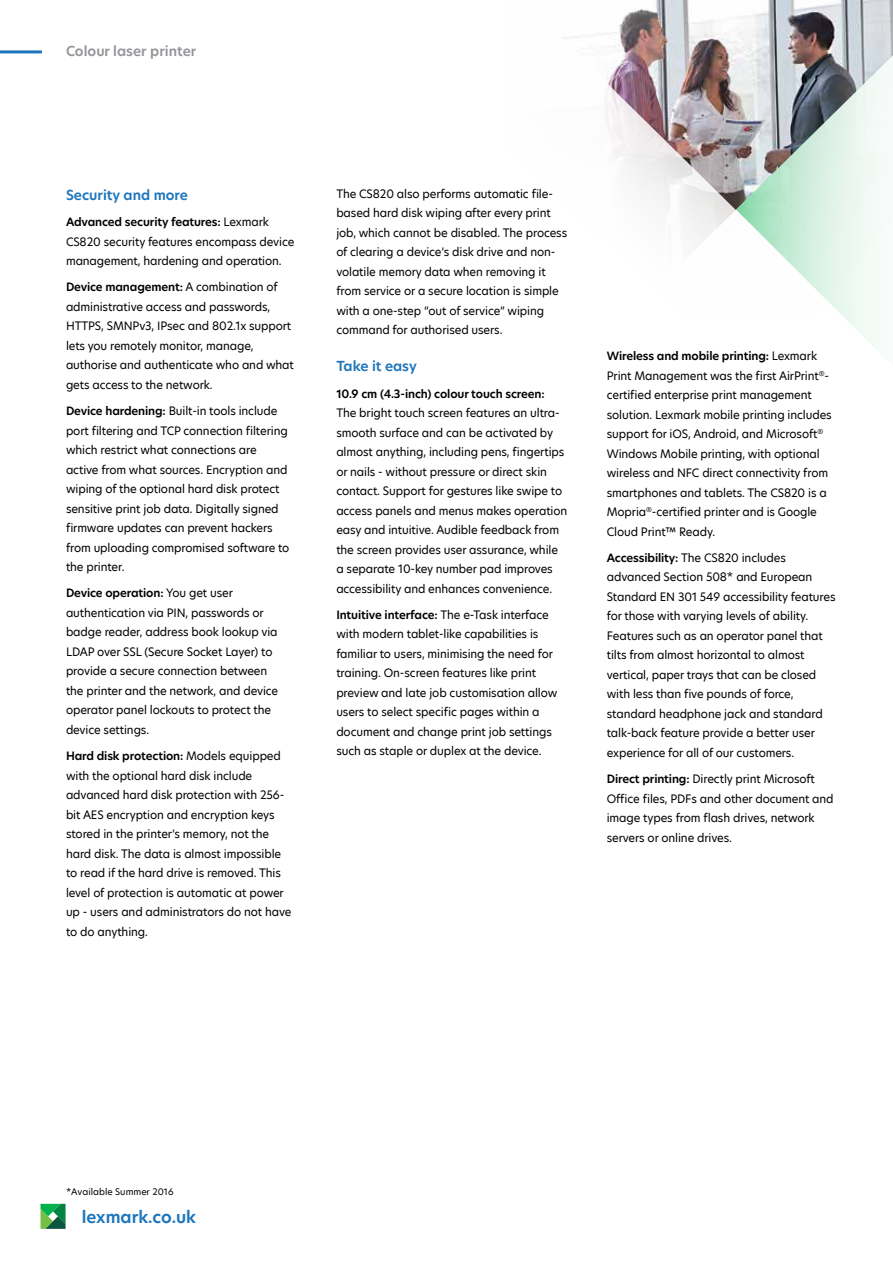
<style>
.page{position:relative;width:893px;height:1263px;background:#fff}
.page>*{position:absolute;margin:0;border:0;box-sizing:border-box;transform-origin:0 0}
.t1{font:600 16.5px "TP Hero";color:#1c75bc}
.t2{font:600 13.5px "TP Hero";color:#1c75bc}
.t3{font:600 13.5px "TP Hero";color:#939598}
.t4{font:11.25px/19.5px "TP Hero";letter-spacing:-.01em;color:#000}
.t5{font:600 11.25px "TP Hero";letter-spacing:-.01em;color:#000}
.t6{font:8.7px "TP Hero";color:#000}
.s1{font-weight:600}
</style>
<div class="page">
<hr style="left:0;top:50px;width:42px;height:3px;background:#1c75bc">
<svg style="left:41px;top:1204px;width:25px;height:25px"></svg>
<img style="left:570px;top:0;width:323px;height:244px">
<svg style="left:736px;top:40px;width:157px;height:309px"></svg>
<p class="t3" style="left:66px;top:42px;width:132px">Colour laser printer</p>
<p class="t2" style="left:66px;top:186px;width:124px">Security and more</p>
<p class="t4" style="left:66px;top:212px;width:230px"><span class="s1">Advanced security features:</span> Lexmark<br>CS820 security features encompass device management, hardening and operation.</p>
<p class="t4" style="left:66px;top:277px;width:229px"><span class="s1">Device management:</span> A combination of administrative access and passwords, HTTPS, SMNPv3, IPsec and 802.1x support lets you remotely monitor, manage, authorise and authenticate who and what gets access to the network.</p>
<p class="t4" style="left:66px;top:401px;width:225px"><span class="s1">Device hardening:</span> Built-in tools include port filtering and TCP connection filtering which restrict what connections are active from what sources. Encryption and wiping of the optional hard disk protect sensitive print job data. Digitally signed firmware updates can prevent hackers from uploading compromised software to the printer.</p>
<p class="t4" style="left:66px;top:583px;width:214px"><span class="s1">Device operation:</span> You get user authentication via PIN, passwords or badge reader, address book lookup via LDAP over SSL (Secure Socket Layer) to provide a secure connection between the printer and the network, and device operator panel lockouts to protect the device settings.</p>
<p class="t4" style="left:66px;top:746px;width:227px"><span class="s1">Hard disk protection:</span> Models equipped with the optional hard disk include advanced hard disk protection with 256- bit AES encryption and encryption keys stored in the printer’s memory, not the hard disk. The data is almost impossible to read if the hard drive is removed. This level of protection is automatic at power up - users and administrators do not have to do anything.</p>
<p class="t4" style="left:336px;top:184px;width:232px">The CS820 also performs automatic file&shy;based hard disk wiping after every print job, which cannot be disabled. The process of clearing a device’s disk drive and non&shy;volatile memory data when removing it from service or a secure location is simple with a one-step “out of service” wiping command for authorised users.</p>
<p class="t2" style="left:336px;top:357px;width:82px">Take it easy</p>
<p class="t5" style="left:336px;top:386px;width:210px">10.9 cm (4.3-inch) colour touch screen:</p>
<p class="t4" style="left:336px;top:403px;width:232px">The bright touch screen features an ultra&shy;smooth surface and can be activated by almost anything, including pens, fingertips or nails - without pressure or direct skin contact. Support for gestures like swipe to access panels and menus makes operation easy and intuitive. Audible feedback from the screen provides user assurance, while a separate 10-key number pad improves accessibility and enhances convenience.</p>
<p class="t4" style="left:336px;top:605px;width:222px"><span class="s1">Intuitive interface:</span> The e-Task interface with modern tablet-like capabilities is familiar to users, minimising the need for training. On-screen features like print preview and late job customisation allow users to select specific pages within a document and change print job settings such as staple or duplex at the device.</p>
<p class="t4" style="left:607px;top:346px;width:227px"><span class="s1">Wireless and mobile printing:</span> Lexmark Print Management was the first AirPrint<sup>®</sup>- certified enterprise print management solution. Lexmark mobile printing includes support for iOS, Android, and Microsoft<sup>® </sup>Windows Mobile printing, with optional wireless and NFC direct connectivity from smartphones and tablets. The CS820 is a Mopria<sup>®</sup>-certified printer and is Google Cloud Print™ Ready.</p>
<p class="t4" style="left:607px;top:548px;width:230px"><span class="s1">Accessibility:</span> The CS820 includes advanced Section 508* and European Standard EN 301 549 accessibility features for those with varying levels of ability.<br>Features such as an operator panel that tilts from almost horizontal to almost vertical, paper trays that can be closed with less than five pounds of force, standard headphone jack and standard talk-back feature provide a better user experience for all of our customers.</p>
<p class="t4" style="left:607px;top:769px;width:228px"><span class="s1">Direct printing:</span> Directly print Microsoft Office files, PDFs and other document and image types from flash drives, network servers or online drives.</p>
<p class="t6" style="left:66px;top:1186px;width:109px">*Available Summer 2016</p>
<h1 class="t1" style="left:82px;top:1206px;width:116px">lexmark.co.uk</h1>
</div>
